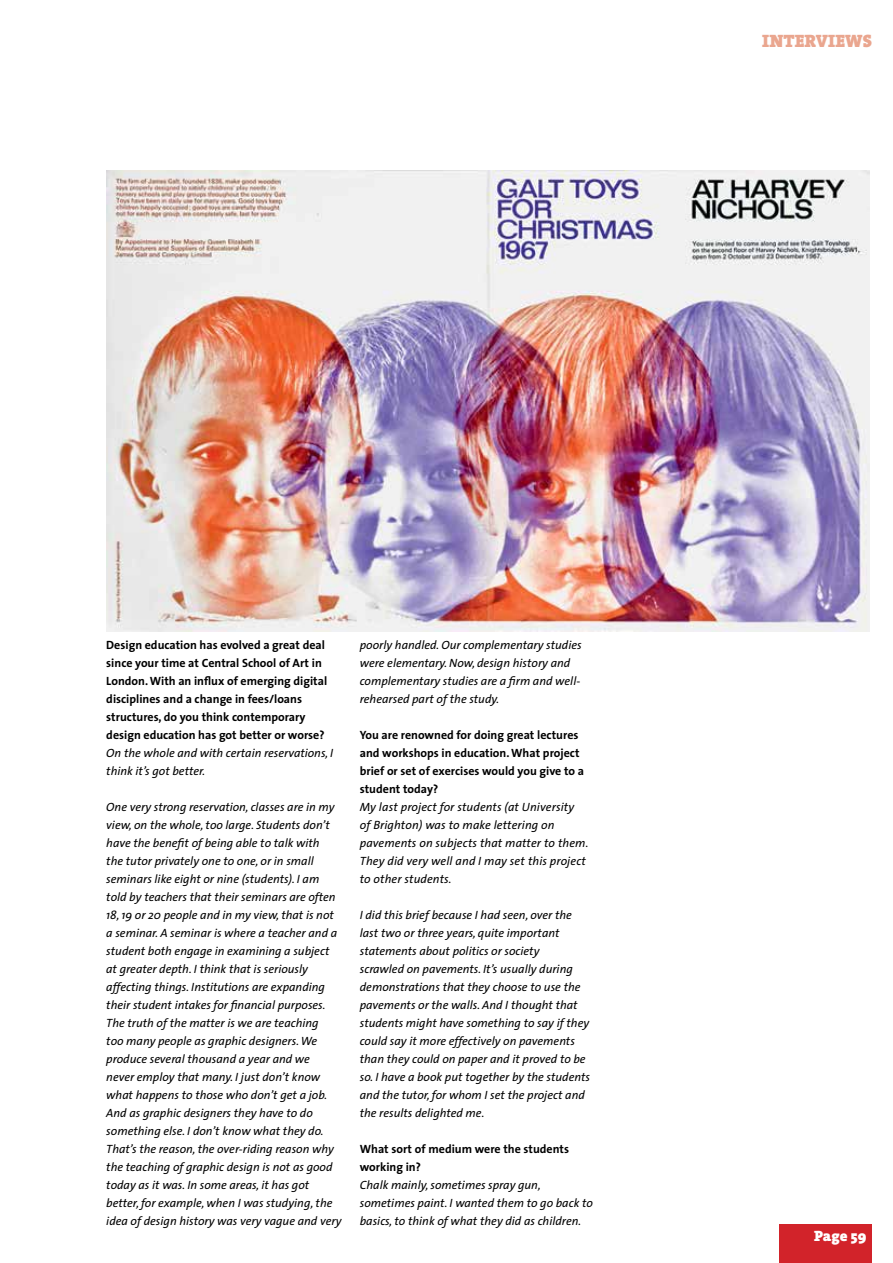
<style>
.page{position:relative;width:893px;height:1263px;background:#fff}
.page>*{position:absolute;margin:0;border:0;box-sizing:border-box;transform-origin:0 0}
.t1{font:18px "The Serif Black Caps";color:#eaa68f}
.t2{font:900 15px "The Serif";color:#fff}
.t3{font:italic 12px/18px "The Sans";color:#000}
.t4{font:700 12px/18px "The Sans";color:#000}
</style>
<div class="page">
<div style="left:780px;top:1225px;width:92px;height:38px;background:#d2232a"></div>
<img style="left:106px;top:170px;width:764px;height:461px">
<h1 class="t1" style="left:762px;top:25px;width:111px">INTERVIEWS</h1>
<p class="t4" style="left:106px;top:635px;width:222px">Design education has evolved a great deal since your time at Central School of Art in London. With an influx of emerging digital disciplines and a change in fees/loans structures, do you think contemporary design education has got better or worse?</p>
<p class="t3" style="left:106px;top:743px;width:228px">On the whole and with certain reservations, I think it’s got better.</p>
<p class="t3" style="left:106px;top:797px;width:237px">One very strong reservation, classes are in my view, on the whole, too large. Students don’t have the benefit of being able to talk with<br>the tutor privately one to one, or in small seminars like eight or nine (students). I am told by teachers that their seminars are often 18, 19 or 20 people and in my view, that is not a seminar. A seminar is where a teacher and a student both engage in examining a subject at greater depth. I think that is seriously affecting things. Institutions are expanding their student intakes for financial purposes.<br>The truth of the matter is we are teaching<br>too many people as graphic designers. We produce several thousand a year and we<br>never employ that many. I just don’t know what happens to those who don’t get a job.<br>And as graphic designers they have to do something else. I don’t know what they do.<br>That’s the reason, the over-riding reason why the teaching of graphic design is not as good today as it was. In some areas, it has got better, for example, when I was studying, the idea of design history was very vague and very</p>
<p class="t3" style="left:360px;top:635px;width:223px">poorly handled. Our complementary studies were elementary. Now, design history and complementary studies are a firm and well&shy;rehearsed part of the study.</p>
<p class="t4" style="left:360px;top:725px;width:226px">You are renowned for doing great lectures and workshops in education. What project brief or set of exercises would you give to a student today?</p>
<p class="t3" style="left:360px;top:797px;width:230px">My last project for students (at University<br>of Brighton) was to make lettering on pavements on subjects that matter to them.<br>They did very well and I may set this project to other students.</p>
<p class="t3" style="left:360px;top:905px;width:232px">I did this brief because I had seen, over the last two or three years, quite important statements about politics or society<br>scrawled on pavements. It’s usually during demonstrations that they choose to use the pavements or the walls. And I thought that students might have something to say if they could say it more effectively on pavements than they could on paper and it proved to be so. I have a book put together by the students and the tutor, for whom I set the project and the results delighted me.</p>
<p class="t4" style="left:360px;top:1139px;width:211px">What sort of medium were the students working in?</p>
<p class="t3" style="left:360px;top:1175px;width:235px">Chalk mainly, sometimes spray gun, sometimes paint. I wanted them to go back to basics, to think of what they did as children.</p>
<p class="t2" style="left:814px;top:1223px;width:54px">Page 59</p>
</div>
